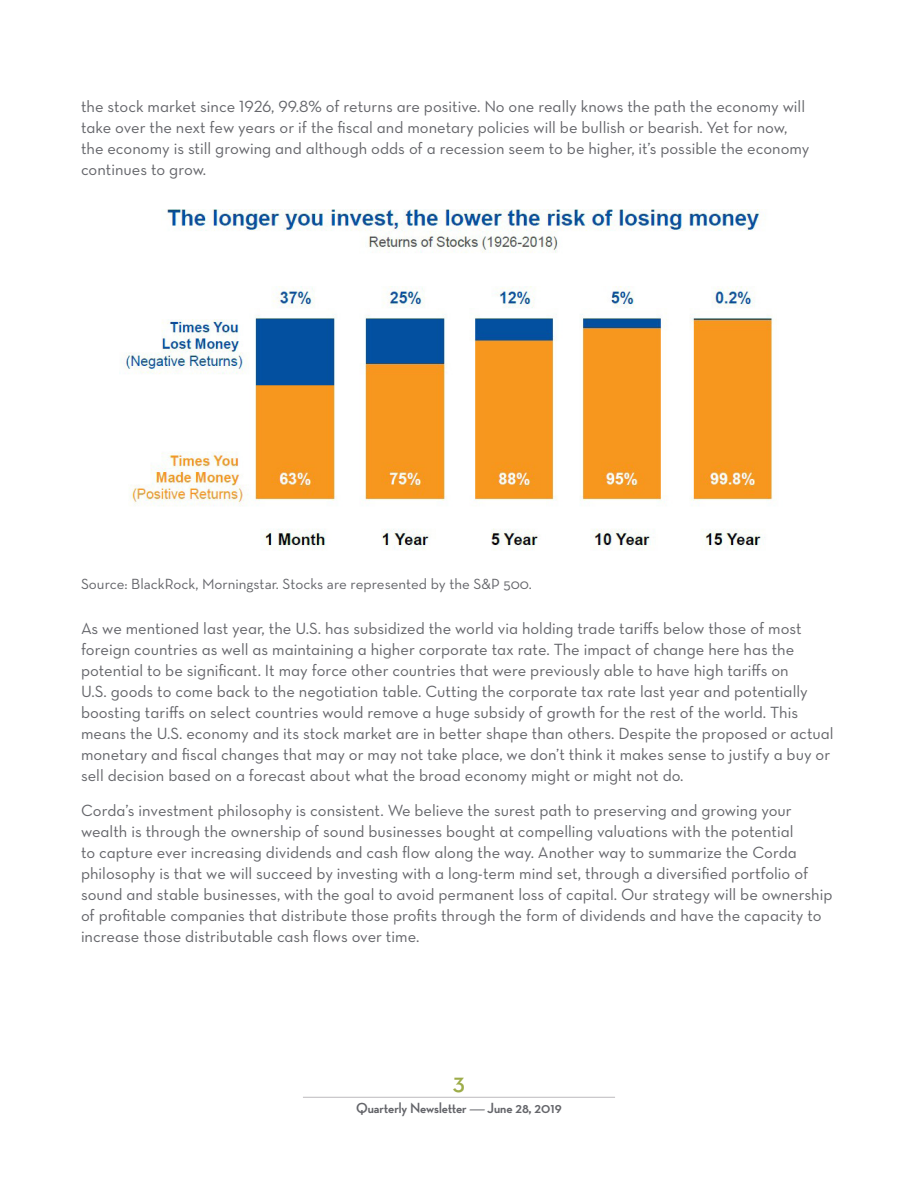
<style>
.page{position:relative;width:918px;height:1188px;background:#fff}
.page>*{position:absolute;margin:0;border:0;box-sizing:border-box;transform-origin:0 0}
.t1{font:600 24px "Neutra Text";color:#9dac49}
.Body_copy_grey{font:16.5px/21px "Neutra Text Book Alt";color:#64656a}
.Body_copy_grey-2{font:15px "Neutra Text";color:#64656a}
.t2{font:700 15px "Neutra Disp";color:#64656a}
.s1{font-family:"Adobe Garamond";font-weight:600;font-style:italic}
</style>
<div class="page">
<hr style="left:303px;top:1097px;width:312px;height:1px;background:#c4c2c5">
<img style="left:123px;top:209px;width:653px;height:342px">
<p class="Body_copy_grey" style="left:81px;top:96px;width:730px">the stock market since 1926, 99.8% of returns are positive. No one really knows the path the economy will take over the next few years or if the fiscal and monetary policies will be bullish or bearish. Yet for now, the economy is still growing and although odds of a recession seem to be higher, it’s possible the economy continues to grow.</p>
<p class="Body_copy_grey-2" style="left:81px;top:575px;width:452px">Source: BlackRock, Morningstar. Stocks are represented by the S&amp;P 500.</p>
<p class="Body_copy_grey" style="left:81px;top:618px;width:754px">As we mentioned last year, the U.S. has subsidized the world via holding trade tariffs below those of most foreign countries as well as maintaining a higher corporate tax rate. The impact of change here has the potential to be significant. It may force other countries that were previously able to have high tariffs on<br>U.S. goods to come back to the negotiation table. Cutting the corporate tax rate last year and potentially boosting tariffs on select countries would remove a huge subsidy of growth for the rest of the world. This means the U.S. economy and its stock market are in better shape than others. Despite the proposed or actual monetary and fiscal changes that may or may not take place, we don’t think it makes sense to justify a buy or sell decision based on a forecast about what the broad economy might or might not do.</p>
<p class="Body_copy_grey" style="left:81px;top:799px;width:753px">Corda’s investment philosophy is consistent. We believe the surest path to preserving and growing your wealth is through the ownership of sound businesses bought at compelling valuations with the potential<br>to capture ever increasing dividends and cash flow along the way. Another way to summarize the Corda philosophy is that we will succeed by investing with a long-term mind set, through a diversified portfolio of sound and stable businesses, with the goal to avoid permanent loss of capital. Our strategy will be ownership of profitable companies that distribute those profits through the form of dividends and have the capacity to increase those distributable cash flows over time.</p>
<h1 class="t1" style="left:453px;top:1067px;width:14px">3</h1>
<p class="t2" style="left:356px;top:1100px;width:207px">Quarterly Newsletter <span class="s1">—</span> June 28, 2019</p>
</div>
